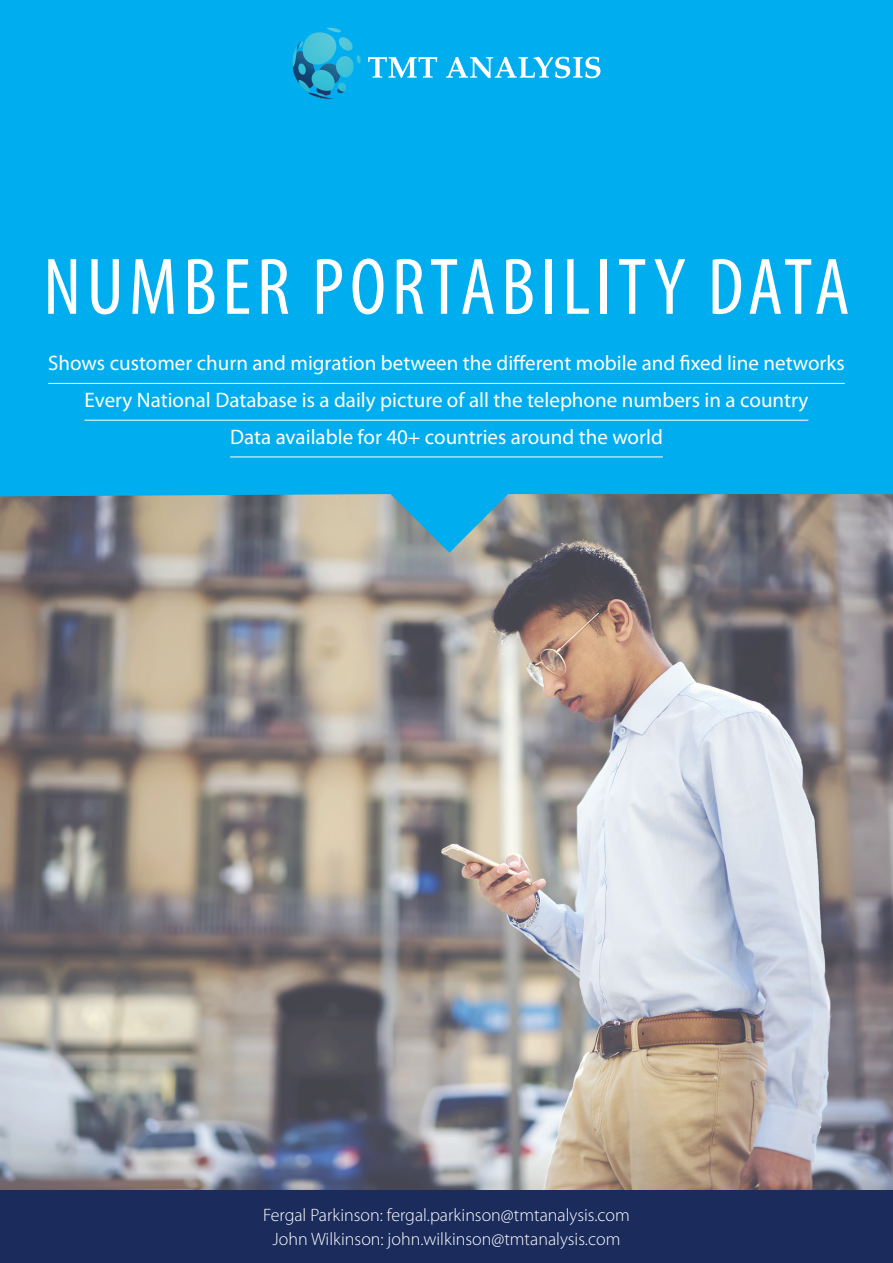
<style>
.page{position:relative;width:893px;height:1263px;background:#fff}
.page>*{position:absolute;margin:0;border:0;box-sizing:border-box;transform-origin:0 0}
.t1{font:condensed 81px "Myriad Pro";letter-spacing:.07em;color:#fff}
.t2{font:21px/36.8px "Myriad Pro";color:#fff;text-align:center}
.t3{font:300 18px/24px "Myriad Pro";color:#fff;text-align:center}
</style>
<div class="page">
<img style="left:0;top:553px;width:893px;height:638px">
<div style="left:0;top:1191px;width:893px;height:72px;background:#1a2b5c"></div>
<svg style="left:0;top:0;width:893px;height:553px;background:#0eaae4"></svg>
<hr style="left:48px;top:383px;width:797px;height:1px;background:#fff">
<hr style="left:85px;top:420px;width:723px;height:1px;background:#fff">
<hr style="left:230px;top:457px;width:433px;height:1px;background:#fff">
<svg style="left:368px;top:57px;width:69px;height:21px"></svg>
<svg style="left:446px;top:57px;width:154px;height:21px"></svg>
<svg style="left:291px;top:28px;width:70px;height:71px;background:#1ea8d4"></svg>
<h1 class="t1" style="left:43px;top:238px;width:808px">NUMBER PORTABILITY DATA</h1>
<p class="t2" style="left:48px;top:345px;width:798px">Shows customer churn and migration between the different mobile and fixed line networks<br>Every National Database is a daily picture of all the telephone numbers in a country<br>Data available for 40+ countries around the world</p>
<p class="t3" style="left:263px;top:1203px;width:368px">Fergal Parkinson: fergal.parkinson@tmtanalysis.com<br>John Wilkinson: john.wilkinson@tmtanalysis.com</p>
</div>
